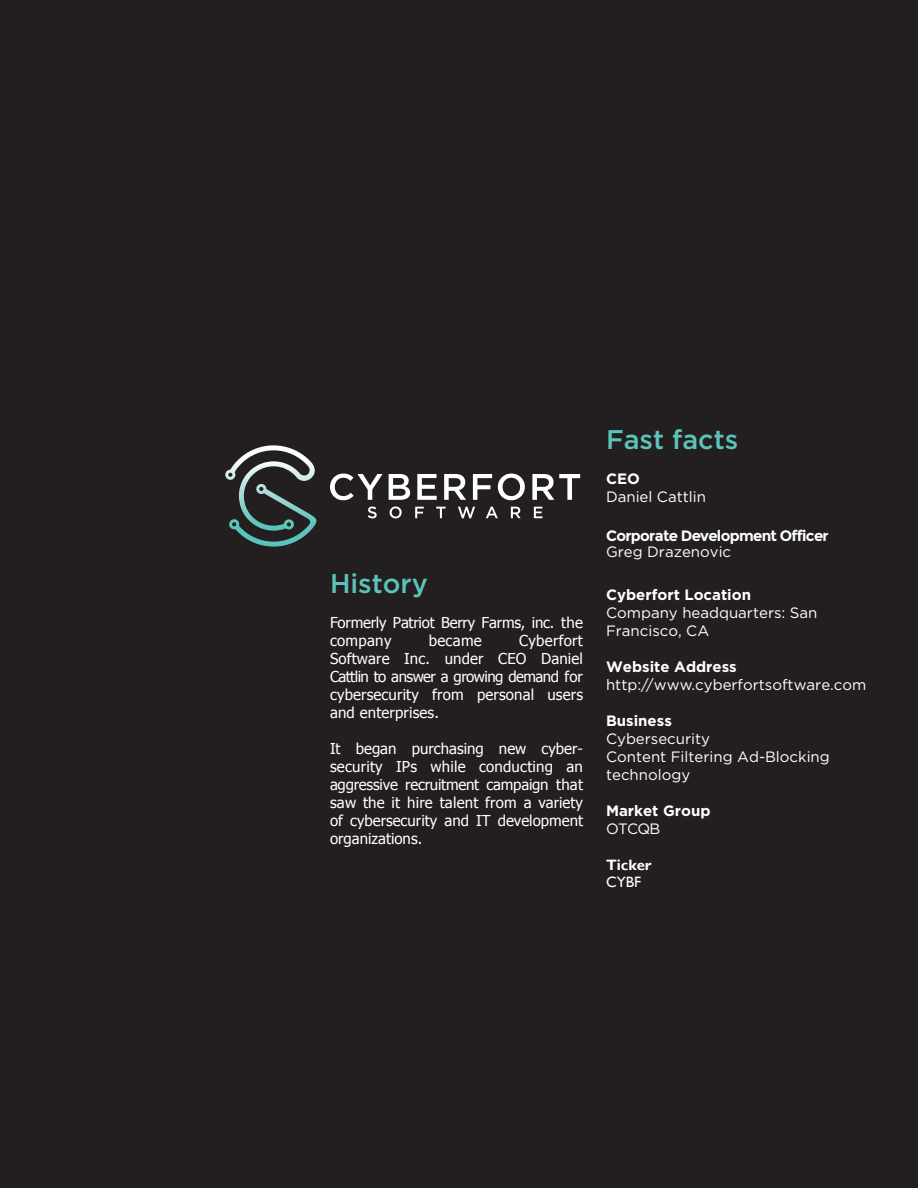
<style>
.page{position:relative;width:918px;height:1188px;background:#fff}
.page>*{position:absolute;margin:0;border:0;box-sizing:border-box;transform-origin:0 0}
.t1{font:500 27px "Gotham";color:#5bc4ba}
.t2{font:15px/18px "Tahoma";color:#fff;text-align:justify}
.t3{font:15px/17.9px "Gotham";color:#fff}
.t4{font:700 15px "Gotham";color:#fff}
.t5{font:700 15px "Montserrat";letter-spacing:-.045em;color:#fff}
.t6{font:700 15px "Gill Sans";color:#fff}
.t7{font:15px "Gill Sans";color:#fff}
</style>
<div class="page">
<div style="left:1px;top:1px;width:917px;height:1187px;background:#231f20"></div>
<svg style="left:225px;top:445px;width:92px;height:102px"></svg>
<svg style="left:330px;top:474px;width:250px;height:26px"></svg>
<svg style="left:368px;top:506px;width:174px;height:12px"></svg>
<h1 class="t1" style="left:330px;top:566px;width:99px">History</h1>
<p class="t2" style="left:330px;top:613px;width:255px">Formerly Patriot Berry Farms, inc. the company</p>
<p class="t2" style="left:330px;top:631px;width:255px;text-indent:189px">Cyberfort Software Inc. under CEO Daniel Cattlin to answer a growing demand for cybersecurity from personal users and enterprises.</p>
<p class="t2" style="left:330px;top:739px;width:255px">It began purchasing new cyber&shy;security IPs while conducting an aggressive recruitment campaign that saw the it hire talent from a variety of cybersecurity and IT development organizations.</p>
<p class="t2" style="left:429px;top:631px;width:54px">became</p>
<h1 class="t1" style="left:606px;top:422px;width:134px">Fast facts</h1>
<p class="t4" style="left:606px;top:469px;width:35px">CEO</p>
<p class="t3" style="left:606px;top:488px;width:101px">Daniel Cattlin</p>
<p class="t5" style="left:606px;top:527px;width:224px">Corporate Development Officer</p>
<p class="t3" style="left:606px;top:542px;width:127px">Greg Drazenovic</p>
<p class="t4" style="left:606px;top:584px;width:147px">Cyberfort Location</p>
<p class="t3" style="left:606px;top:603px;width:213px">Company headquarters: San<br>Francisco, CA</p>
<p class="t4" style="left:606px;top:656px;width:132px">Website Address</p>
<p class="t3" style="left:606px;top:675px;width:262px">http://www.cyberfortsoftware.com</p>
<p class="t4" style="left:606px;top:710px;width:67px">Business</p>
<p class="t3" style="left:606px;top:729px;width:225px">Cybersecurity<br>Content Filtering Ad-Blocking technology</p>
<p class="t4" style="left:606px;top:800px;width:106px">Market Group</p>
<p class="t3" style="left:606px;top:819px;width:56px">OTCQB</p>
<p class="t6" style="left:606px;top:856px;width:47px">Ticker</p>
<p class="t7" style="left:606px;top:873px;width:37px">CYBF</p>
</div>
